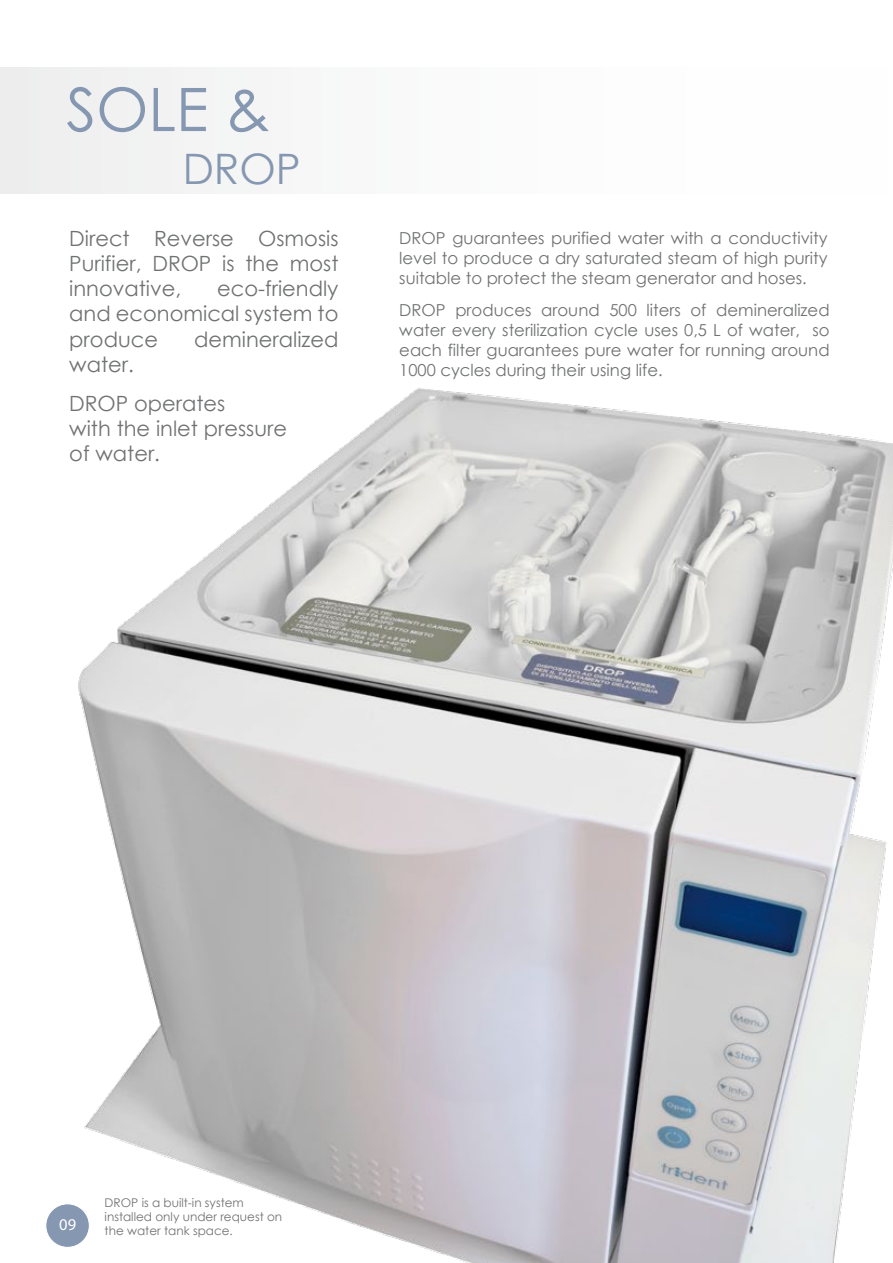
<style>
.page{position:relative;width:893px;height:1263px;background:#fff}
.page>*{position:absolute;margin:0;border:0;box-sizing:border-box;transform-origin:0 0}
.t1{font:60px "Century Gothic";color:#8597b1}
.t2{font:42px "Century Gothic";color:#8597b1}
.t3{font:21px/25.2px "Century Gothic";color:#707172;text-align:justify}
.t4{font:16.5px/19.8px "Century Gothic";color:#707172;text-align:justify}
.t5{font:16.5px "Myriad Pro";color:#fff}
.t6{font:12px/14.4px "Century Gothic";color:#707172}
</style>
<div class="page">
<div style="left:0;top:67px;width:893px;height:126px;background:#f9fafa"></div>
<img style="left:75px;top:388px;width:818px;height:875px">
<div style="left:46px;top:1204px;width:43px;height:43px;background:#8597b1;border-radius:50%"></div>
<div style="left:45px;top:1203px;width:45px;height:45px;border:1px solid #fff;border-radius:50%"></div>
<h1 class="t1" style="left:66px;top:67px;width:205px">SOLE &amp;</h1>
<h2 class="t2" style="left:183px;top:139px;width:120px">DROP</h2>
<p class="t3" style="left:69px;top:225px;width:271px">Direct Reverse Osmosis Purifier, DROP is the most innovative,</p>
<p class="t3" style="left:69px;top:276px;width:271px;text-indent:148px">eco-friendly and economical system to produce</p>
<p class="t3" style="left:194px;top:326px;width:146px">demineralized</p>
<p class="t3" style="left:69px;top:344px;width:158px;line-height:39px">water.<br>DROP operates</p>
<p class="t3" style="left:69px;top:415px;width:219px">with the inlet pressure of water.</p>
<p class="t4" style="left:399px;top:228px;width:430px">DROP guarantees purified water with a conductivity level to produce a dry saturated steam of high purity suitable to protect the steam generator and hoses.</p>
<p class="t4" style="left:399px;top:300px;width:432px">DROP produces around 500 liters of demineralized water every sterilization cycle uses 0,5 L of water, so each filter guarantees pure water for running around 1000 cycles during their using life.</p>
<p class="t5" style="left:59px;top:1214px;width:18px">09</p>
<p class="t6" style="left:105px;top:1195px;width:179px">DROP is a built-in system installed only under request on the water tank space.</p>
</div>
